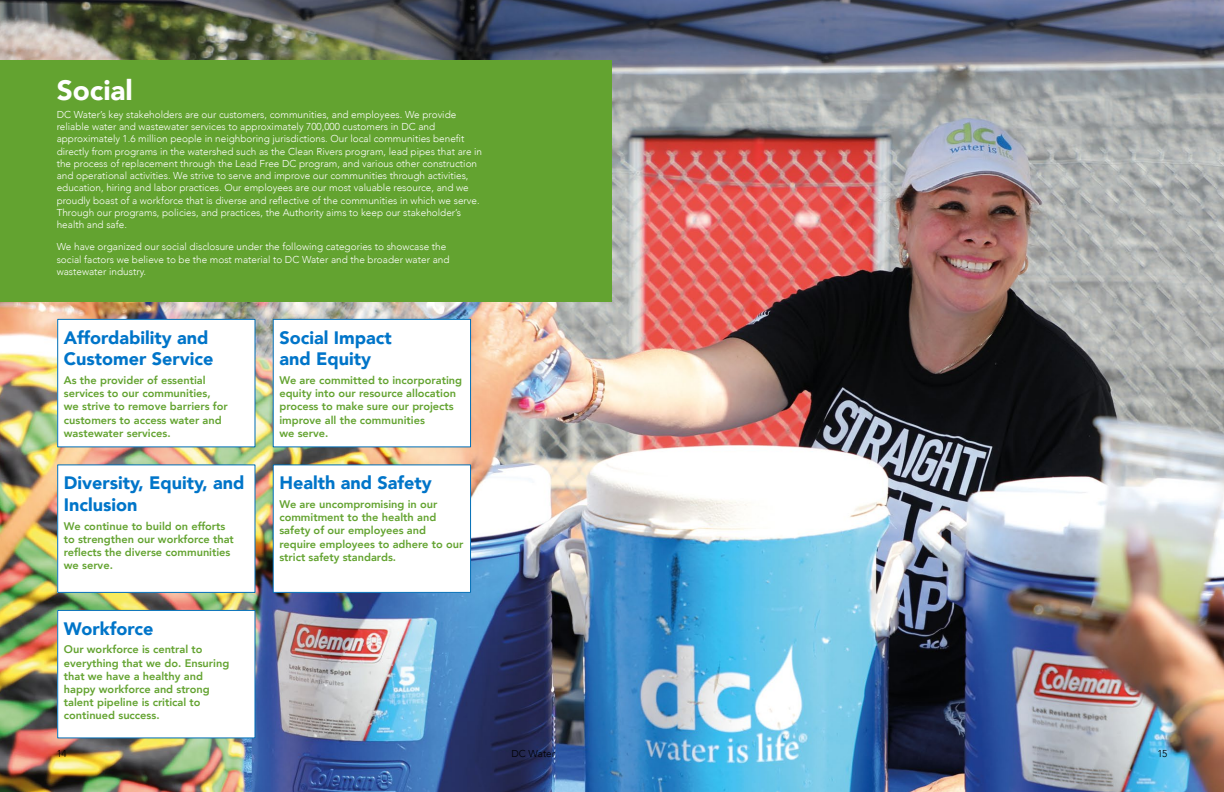
<style>
.page{position:relative;width:1224px;height:792px;background:#fff}
.page>*{position:absolute;margin:0;border:0;box-sizing:border-box;transform-origin:0 0}
.t1{font:900 28px "Avenir";color:#fff}
.t2{font:900 18px/21.6px "Avenir";color:#0075c9}
.t3{font:800 11px/13.2px "Avenir";color:#63a330}
.t4{font:300 10px/12.2px "Avenir";color:#fff}
.t5{font:300 10px "Avenir";color:#000}
</style>
<div class="page">
<img style="left:0;top:0;width:1224px;height:792px">
<div style="left:0;top:60px;width:612px;height:241px;background:#63a330"></div>
<svg style="left:57px;top:318px;width:199px;height:130px"></svg>
<svg style="left:272px;top:464px;width:200px;height:129px"></svg>
<svg style="left:57px;top:609px;width:199px;height:130px"></svg>
<svg style="left:272px;top:318px;width:200px;height:130px"></svg>
<svg style="left:57px;top:464px;width:199px;height:129px"></svg>
<h1 class="t1" style="left:57px;top:66px;width:78px">Social</h1>
<p class="t4" style="left:57px;top:108px;width:427px">DC Water’s key stakeholders are our customers, communities, and employees. We provide reliable water and wastewater services to approximately 700,000 customers in DC and approximately 1.6 million people in neighboring jurisdictions. Our local communities benefit directly from programs in the watershed such as the Clean Rivers program, lead pipes that are in the process of replacement through the Lead Free DC program, and various other construction and operational activities. We strive to serve and improve our communities through activities, education, hiring and labor practices. Our employees are our most valuable resource, and we proudly boast of a workforce that is diverse and reflective of the communities in which we serve.<br>Through our programs, policies, and practices, the Authority aims to keep our stakeholder’s health and safe.</p>
<p class="t4" style="left:57px;top:241px;width:394px">We have organized our social disclosure under the following categories to showcase the social factors we believe to be the most material to DC Water and the broader water and wastewater industry.</p>
<h2 class="t2" style="left:64px;top:326px;width:151px">Affordability and<br>Customer Service</h2>
<p class="t3" style="left:64px;top:374px;width:165px">As the provider of essential services to our communities, we strive to remove barriers for customers to access water and wastewater services.</p>
<h2 class="t2" style="left:64px;top:472px;width:182px">Diversity, Equity, and<br>Inclusion</h2>
<p class="t3" style="left:64px;top:519px;width:172px">We continue to build on efforts to strengthen our workforce that reflects the diverse communities we serve.</p>
<h2 class="t2" style="left:64px;top:617px;width:91px">Workforce</h2>
<p class="t3" style="left:64px;top:643px;width:167px">Our workforce is central to everything that we do. Ensuring that we have a healthy and happy workforce and strong talent pipeline is critical to continued success.</p>
<h2 class="t2" style="left:279px;top:326px;width:114px">Social Impact and Equity</h2>
<p class="t3" style="left:279px;top:374px;width:184px">We are committed to incorporating equity into our resource allocation process to make sure our projects improve all the communities<br>we serve.</p>
<h2 class="t2" style="left:279px;top:472px;width:154px">Health and Safety</h2>
<p class="t3" style="left:279px;top:498px;width:185px">We are uncompromising in our commitment to the health and safety of our employees and require employees to adhere to our strict safety standards.</p>
<p class="t5" style="left:57px;top:747px;width:11px">14</p>
<p class="t5" style="left:511px;top:747px;width:45px">DC Water</p>
<p class="t5" style="left:1157px;top:747px;width:11px">15</p>
</div>
